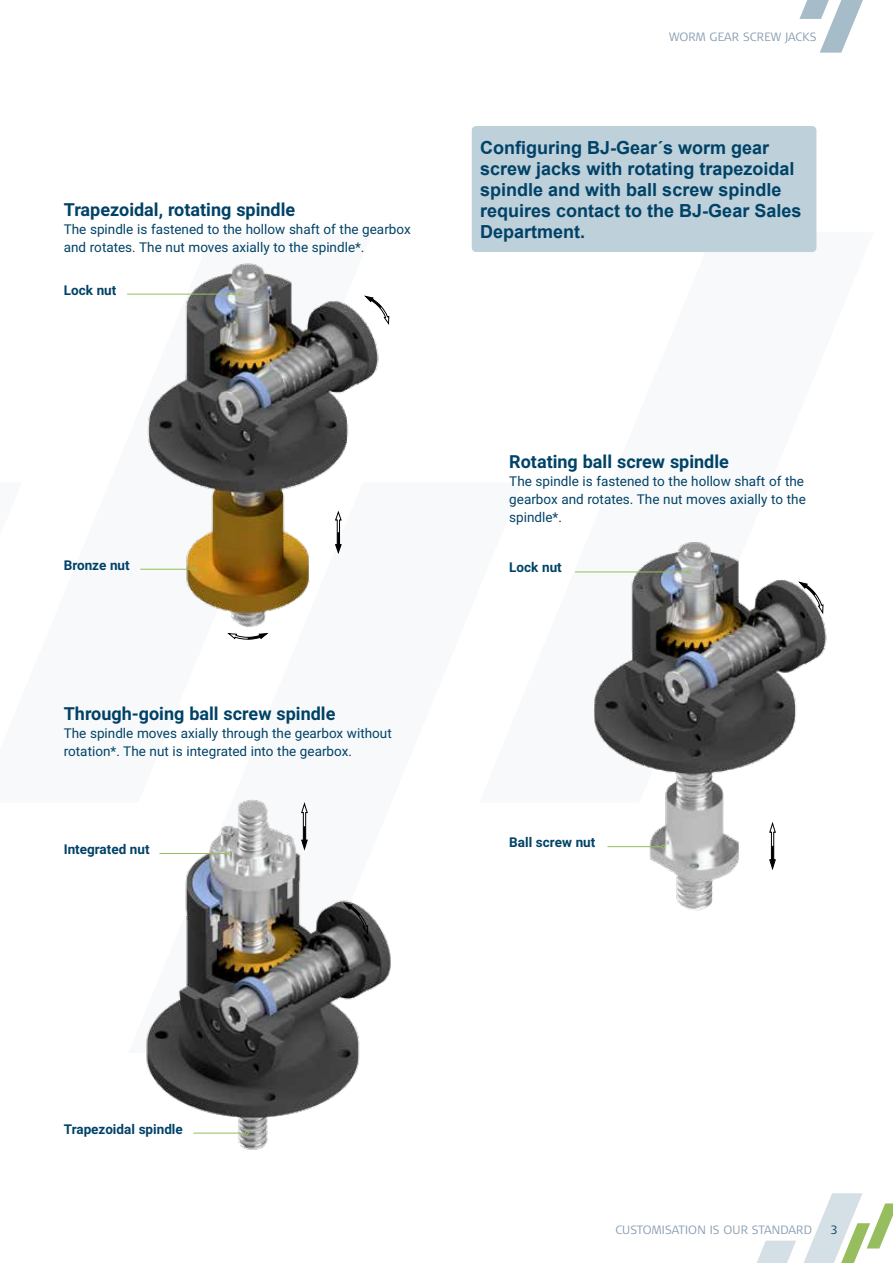
<style>
.page{position:relative;width:893px;height:1263px;background:#fff}
.page>*{position:absolute;margin:0;border:0;box-sizing:border-box;transform-origin:0 0}
.t1{font:700 18px/21px "Arial";color:#004267}
.t2{font:700 18px "Roboto";color:#004267}
.t3{font:13.5px/18px "Roboto";color:#004267}
.t4{font:700 13.5px "Roboto";color:#004267}
.t5{font:300 12px "Signa OT";letter-spacing:.01em;color:#899db2}
.t6{font:300 12px "Signa OT";color:#004267}
</style>
<div class="page">
<svg style="left:757px;top:1193px;width:136px;height:70px"></svg>
<svg style="left:799px;top:0;width:64px;height:53px"></svg>
<img style="left:146px;top:799px;width:245px;height:351px">
<img style="left:574px;top:542px;width:253px;height:369px">
<img style="left:127px;top:263px;width:252px;height:377px">
<svg style="left:769px;top:822px;width:7px;height:47px"></svg>
<svg style="left:301px;top:803px;width:7px;height:47px"></svg>
<svg style="left:228px;top:633px;width:40px;height:6px"></svg>
<svg style="left:335px;top:511px;width:6px;height:42px"></svg>
<svg style="left:365px;top:296px;width:24px;height:28px"></svg>
<hr style="left:575px;top:572px;width:112px;height:1px;background:#96bd5e">
<svg style="left:687px;top:570px;width:4px;height:4px"></svg>
<hr style="left:608px;top:846px;width:54px;height:1px;background:#96bd5e">
<svg style="left:799px;top:582px;width:24px;height:31px"></svg>
<hr style="left:160px;top:853px;width:68px;height:1px;background:#96bd5e">
<hr style="left:194px;top:1133px;width:51px;height:1px;background:#96bd5e">
<svg style="left:245px;top:1131px;width:4px;height:4px"></svg>
<svg style="left:344px;top:903px;width:24px;height:31px"></svg>
<hr style="left:127px;top:294px;width:112px;height:1px;background:#96bd5e">
<svg style="left:239px;top:292px;width:4px;height:4px"></svg>
<hr style="left:141px;top:569px;width:52px;height:1px;background:#96bd5e">
<svg style="left:193px;top:567px;width:4px;height:4px"></svg>
<div style="left:472px;top:126px;width:344px;height:126px;background:#bed0d9;border-radius:4px"></div>
<h1 class="t2" style="left:64px;top:197px;width:233px">Trapezoidal, rotating spindle</h1>
<p class="t3" style="left:64px;top:220px;width:348px">The spindle is fastened to the hollow shaft of the gearbox and rotates. The nut moves axially to the spindle*.</p>
<p class="t4" style="left:64px;top:281px;width:54px">Lock nut</p>
<p class="t4" style="left:64px;top:556px;width:67px">Bronze nut</p>
<h1 class="t2" style="left:64px;top:701px;width:273px">Through-going ball screw spindle</h1>
<p class="t3" style="left:64px;top:724px;width:329px">The spindle moves axially through the gearbox without rotation*. The nut is integrated into the gearbox.</p>
<p class="t4" style="left:64px;top:839px;width:87px">Integrated nut</p>
<p class="t5" style="left:669px;top:29px;width:149px">WORM GEAR SCREW JACKS</p>
<h1 class="t1" style="left:480px;top:137px;width:323px">Configuring BJ-Gear´s worm gear screw jacks with rotating trapezoidal spindle and with ball screw spindle requires contact to the BJ-Gear Sales<br>Department.</h1>
<h1 class="t2" style="left:509px;top:449px;width:221px">Rotating ball screw spindle</h1>
<p class="t3" style="left:509px;top:472px;width:298px">The spindle is fastened to the hollow shaft of the gearbox and rotates. The nut moves axially to the spindle*.</p>
<p class="t4" style="left:509px;top:558px;width:54px">Lock nut</p>
<p class="t4" style="left:509px;top:833px;width:88px">Ball screw nut</p>
<p class="t4" style="left:64px;top:1120px;width:121px">Trapezoidal spindle</p>
<p class="t5" style="left:615px;top:1223px;width:198px">CUSTOMISATION IS OUR STANDARD</p>
<p class="t6" style="left:831px;top:1223px;width:8px">3</p>
</div>
